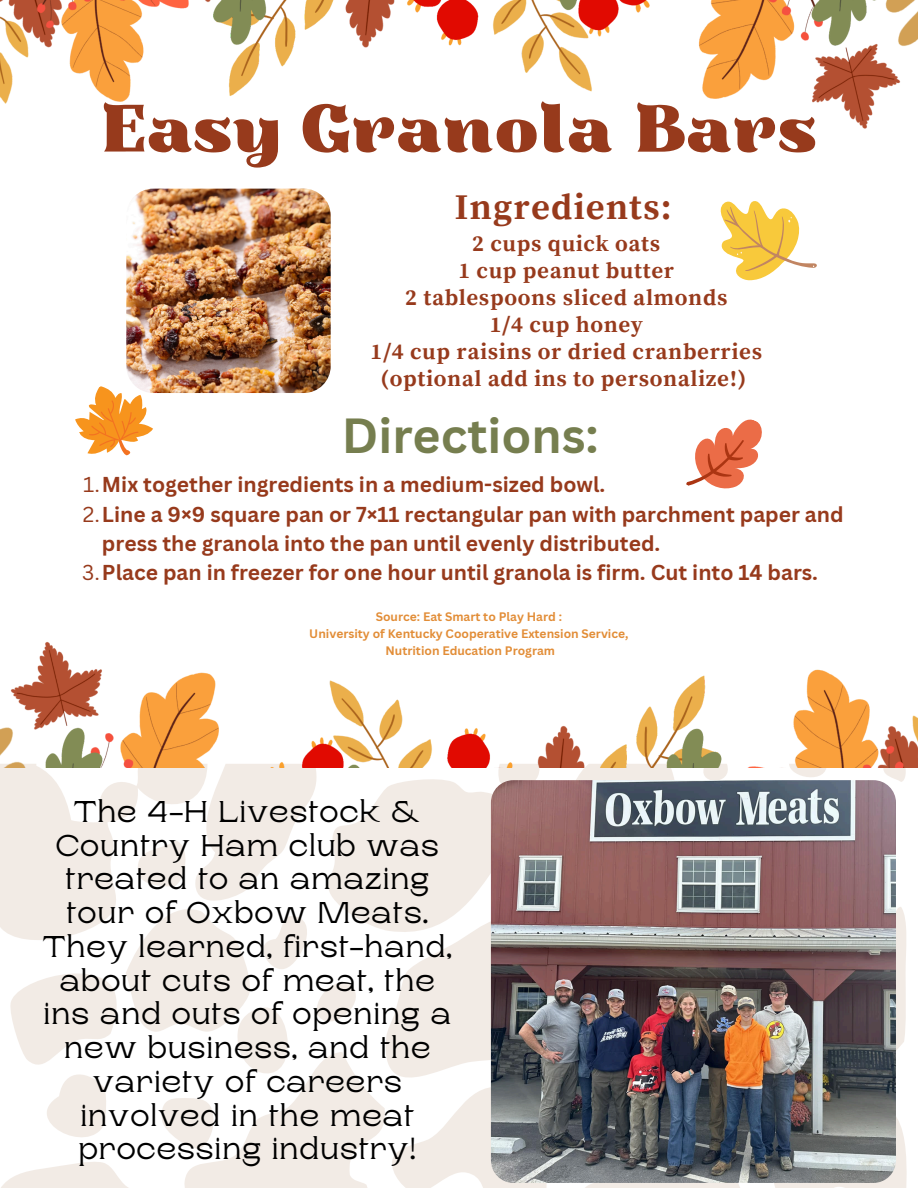
<style>
.page{position:relative;width:918px;height:1188px;background:#fff}
.page>*{position:absolute;margin:0;border:0;box-sizing:border-box;transform-origin:0 0}
.t1{font:66.3px "Kaftus";color:#973a1c}
.t2{font:700 48px "Canva Sans";color:#767e4f}
.t3{font:700 36px "Source Serif Pro";letter-spacing:.03em;color:#973a1c}
.t4{font:30px/33.8px "Rasputin";letter-spacing:.03em;color:#000;text-align:center}
.t5{font:700 22.5px/27px "Source Serif Pro";letter-spacing:.03em;color:#973a1c;text-align:center}
.t6{font:700 21px/29.4px "Canva Sans";color:#973a1c}
.t7{font:700 12px "Canva Sans";color:#e28d37}
.s1{font-weight:400}
</style>
<div class="page">
<svg style="left:0;top:767px;width:918px;height:421px"></svg>
<img style="left:491px;top:780px;width:405px;height:403px;border-radius:22px">
<img style="left:0;top:0;width:918px;height:767px">
<svg style="left:720px;top:201px;width:97px;height:79px"></svg>
<svg style="left:681px;top:402px;width:92px;height:99px"></svg>
<svg style="left:66px;top:373px;width:91px;height:94px"></svg>
<p class="t1" style="left:101px;top:87px;width:717px">Easy Granola Bars</p>
<p class="t3" style="left:455px;top:186px;width:218px">Ingredients:</p>
<p class="t5" style="left:370px;top:231px;width:393px">2 cups quick oats<br>1 cup peanut butter<br>2 tablespoons sliced almonds<br>1/4 cup honey<br>1/4 cup raisins or dried cranberries (optional add ins to personalize!)</p>
<h4 class="t2" style="left:342px;top:401px;width:258px">Directions:</h4>
<p class="t6" style="left:83px;top:469px;width:524px"><span class="s1">1.</span>Mix together ingredients in a medium-sized bowl.</p>
<p class="t6" style="left:102px;top:499px;width:743px;text-indent:-19px"><span class="s1">2.</span>Line a 9×9 square pan or 7×11 rectangular pan with parchment paper and press the granola into the pan until evenly distributed.</p>
<p class="t6" style="left:82px;top:558px;width:737px"><span class="s1">3.</span>Place pan in freezer for one hour until granola is firm. Cut into 14 bars.</p>
<h2 class="t7" style="left:376px;top:608px;width:188px">Source: Eat Smart to Play Hard :</h2>
<p class="t7" style="left:309px;top:625px;width:321px">University of Kentucky Cooperative Extension Service,</p>
<p class="t7" style="left:386px;top:642px;width:171px">Nutrition Education Program</p>
<p class="t4" style="left:43px;top:795px;width:411px">The 4-H Livestock &amp;<br>Country Ham club was treated to an amazing tour of Oxbow Meats.<br>They learned, first-hand, about cuts of meat, the ins and outs of opening a new business, and the variety of careers involved in the meat processing industry!</p>
</div>
